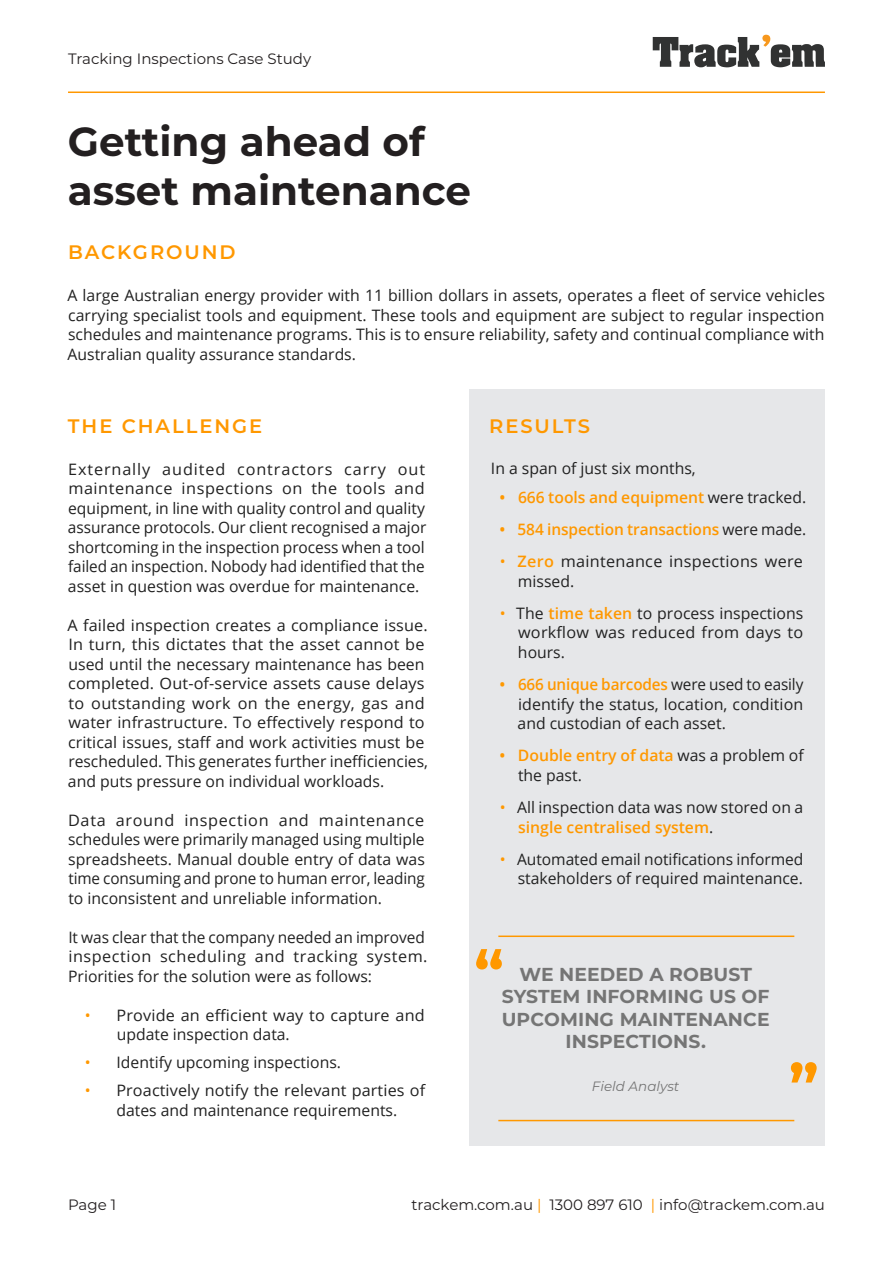
<style>
.page{position:relative;width:893px;height:1263px;background:#fff}
.page>*{position:absolute;margin:0;border:0;box-sizing:border-box;transform-origin:0 0}
.Big_Title__40pt__-_W{font:700 60px "Montserrat";color:#ff9800}
.Big_Title__30pt__-_B{font:700 40.5px "Montserrat";color:#231f20}
.Cover_Subtitle{font:600 19.5px "Montserrat";letter-spacing:.1em;color:#ff9800}
.t1{font:700 18.75px/22.5px "Montserrat";letter-spacing:.005em;color:#757575;text-align:center}
.Small_Text__8pt__-_B{font:15.75px/19.5px "Open Sans";color:#212121;text-align:justify}
.t2{font:600 15.75px "Open Sans";letter-spacing:-.005em;color:#ff9800}
.Small_Text__8pt__-_B-2{font:15.75px/19.5px "Open Sans";letter-spacing:.02em;color:#212121}
.t3{font:15px "Montserrat";color:#231f20}
.t4{font:italic 13.5px "Montserrat";color:#757575}
.s1{color:#ff9800}
.s2{font-weight:400;color:#212121}
.s3{font-weight:600;color:#ff9800}
</style>
<div class="page">
<svg style="left:653px;top:35px;width:172px;height:32px"></svg>
<hr style="left:68px;top:92px;width:757px;height:1px;background:#ff9800">
<div style="left:469px;top:390px;width:356px;height:756px;background:#e6e7e9"></div>
<hr style="left:498px;top:1120px;width:296px;height:1px;background:#ff9800">
<hr style="left:498px;top:935px;width:296px;height:2px;background:#ff9800">
<p class="t3" style="left:68px;top:48px;width:245px">Tracking Inspections Case Study</p>
<p class="Big_Title__30pt__-_B" style="left:68px;top:113px;width:358px">Getting ahead of</p>
<p class="Big_Title__30pt__-_B" style="left:68px;top:161px;width:405px">asset maintenance</p>
<p class="Cover_Subtitle" style="left:68px;top:239px;width:169px">BACKGROUND</p>
<p class="Small_Text__8pt__-_B" style="left:68px;top:285px;width:759px">A large Australian energy provider with 11 billion dollars in assets, operates a fleet of service vehicles carrying specialist tools and equipment. These tools and equipment are subject to regular inspection schedules and maintenance programs. This is to ensure reliability, safety and continual compliance with Australian quality assurance standards.</p>
<p class="Cover_Subtitle" style="left:68px;top:412px;width:196px">THE CHALLENGE</p>
<p class="Small_Text__8pt__-_B" style="left:68px;top:459px;width:360px">Externally audited contractors carry out maintenance inspections on the tools and equipment, in line with quality control and quality assurance protocols. Our client recognised a major shortcoming in the inspection process when a tool failed an inspection. Nobody had identified that the asset in question was overdue for maintenance.</p>
<p class="Small_Text__8pt__-_B" style="left:68px;top:615px;width:362px;text-align:left">A failed inspection creates a compliance issue.<br>In turn, this dictates that the asset cannot be used until the necessary maintenance has been completed. Out-of-service assets cause delays to outstanding work on the energy, gas and water infrastructure. To effectively respond to critical issues, staff and work activities must be rescheduled. This generates further inefficiencies, and puts pressure on individual workloads.</p>
<p class="Small_Text__8pt__-_B" style="left:68px;top:810px;width:358px">Data around inspection and maintenance schedules were primarily managed using multiple spreadsheets. Manual double entry of data was time consuming and prone to human error, leading to inconsistent and unreliable information.</p>
<p class="Small_Text__8pt__-_B" style="left:68px;top:927px;width:361px;text-align:left">It was clear that the company needed an improved inspection scheduling and tracking system.<br>Priorities for the solution were as follows:</p>
<p class="Small_Text__8pt__-_B" style="left:117px;top:1005px;width:310px;text-indent:-32px"><span class="s1">•</span> Provide an efficient way to capture and update inspection data.</p>
<p class="Small_Text__8pt__-_B" style="left:85px;top:1052px;width:258px"><span class="s1">•</span> Identify upcoming inspections.</p>
<p class="Small_Text__8pt__-_B" style="left:85px;top:1080px;width:342px;text-align:center"><span class="s1">•</span> Proactively notify the relevant parties of dates and maintenance requirements.</p>
<p class="Cover_Subtitle" style="left:489px;top:412px;width:102px">RESULTS</p>
<p class="Small_Text__8pt__-_B" style="left:491px;top:459px;width:206px">In a span of just six months,</p>
<p class="t2" style="left:499px;top:486px;width:308px">• 666 tools and equipment <span class="s2">were tracked.</span></p>
<p class="t2" style="left:499px;top:518px;width:308px">• 584 inspection transactions <span class="s2">were made.</span></p>
<p class="Small_Text__8pt__-_B-2" style="left:518px;top:551px;width:287px;text-indent:-18px"><span class="s1">•</span> <span class="s3">Zero</span> maintenance inspections were missed.</p>
<p class="Small_Text__8pt__-_B" style="left:518px;top:603px;width:287px;text-indent:-18px"><span class="s1">•</span> The <span class="s3">time taken</span> to process inspections workflow was reduced from days to hours.</p>
<p class="Small_Text__8pt__-_B" style="left:518px;top:674px;width:287px;text-indent:-18px"><span class="s3">• 666 unique barcodes</span> were used to easily identify the status, location, condition and custodian of each asset.</p>
<p class="Small_Text__8pt__-_B" style="left:518px;top:745px;width:287px;text-indent:-19px"><span class="s3">• Double entry of data</span> was a problem of the past.</p>
<p class="Small_Text__8pt__-_B" style="left:518px;top:797px;width:287px;text-indent:-19px"><span class="s1">•</span> All inspection data was now stored on a <span class="s3">single centralised system</span>.</p>
<p class="Small_Text__8pt__-_B" style="left:500px;top:849px;width:305px;text-align:right"><span class="s1">•</span> Automated email notifications informed stakeholders of required maintenance.</p>
<p class="Big_Title__40pt__-_W" style="left:474px;top:929px;width:31px">“</p>
<p class="t1" style="left:502px;top:962px;width:269px">WE NEEDED A ROBUST<br>SYSTEM INFORMING US OF</p>
<p class="t1" style="left:502px;top:1007px;width:269px">UPCOMING MAINTENANCE<br>INSPECTIONS.</p>
<p class="t4" style="left:592px;top:1077px;width:89px">Field Analyst</p>
<p class="Big_Title__40pt__-_W" style="left:789px;top:1042px;width:31px">”</p>
<p class="t3" style="left:68px;top:1194px;width:50px">Page 1</p>
<p class="t3" style="left:411px;top:1194px;width:415px">trackem.com.au <span class="s1">|</span> 1300 897 610 <span class="s1">|</span> info@trackem.com.au</p>
</div>
